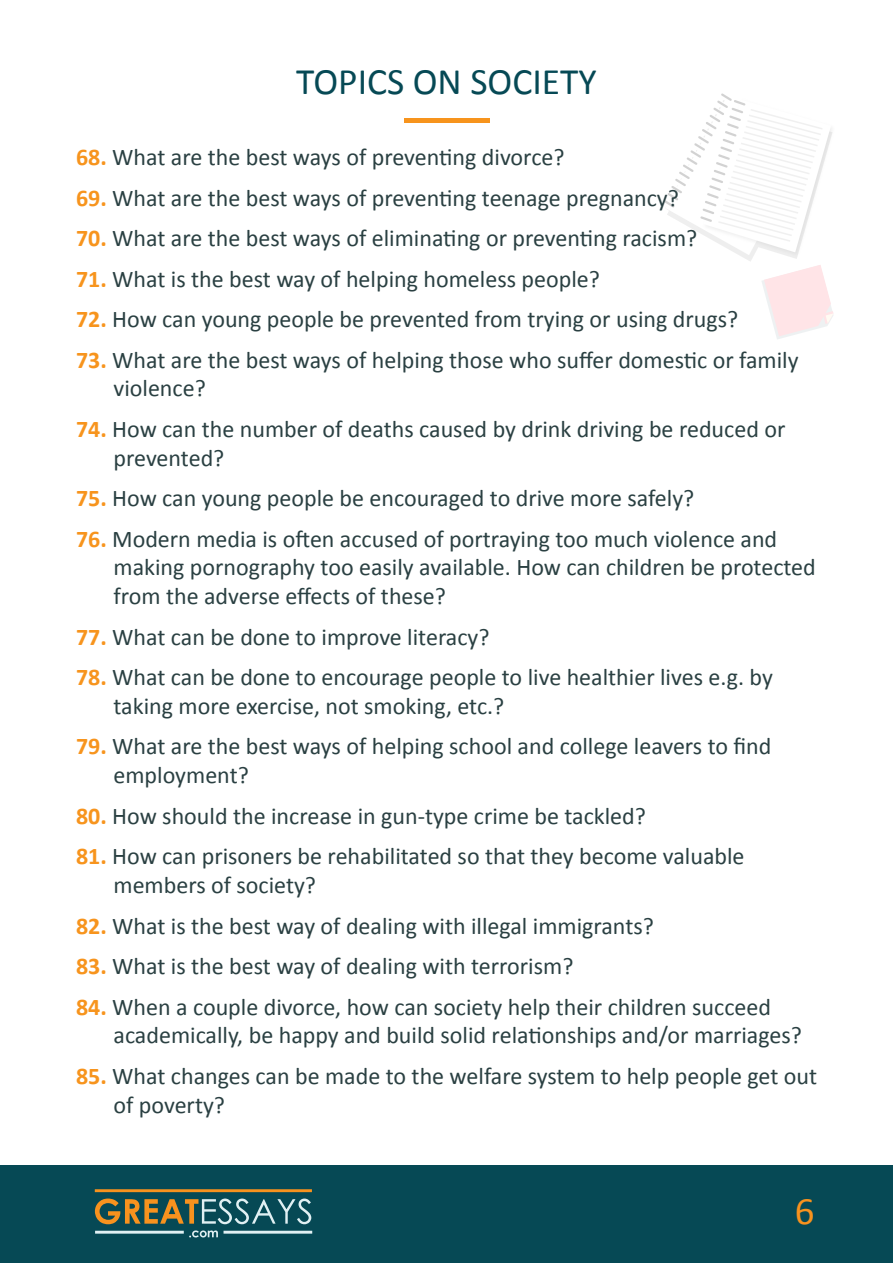
<style>
.page{position:relative;width:893px;height:1263px;background:#fff}
.page>*{position:absolute;margin:0;border:0;box-sizing:border-box;transform-origin:0 0}
.t1{font:39px "Calibri";color:#f7921e}
.t2{font:37.5px "Calibri";color:#064955}
.t3{font:24px/28.8px "Calibri";color:#2a4042}
.s1{font-weight:700;color:#f7941d}
</style>
<div class="page">
<div style="left:0;top:1165px;width:893px;height:98px;background:#064955"></div>
<svg style="left:95px;top:1198px;width:216px;height:26px"></svg>
<hr style="left:95px;top:1189px;width:217px;height:3px;background:#f7921e">
<hr style="left:95px;top:1231px;width:89px;height:2px;background:#e0f0f3">
<hr style="left:224px;top:1231px;width:88px;height:2px;background:#e0f0f3">
<svg style="left:189px;top:1230px;width:29px;height:7px"></svg>
<svg style="left:664px;top:93px;width:170px;height:246px"></svg>
<hr style="left:404px;top:119px;width:85px;height:4px;background:#f7941d">
<h2 class="t2" style="left:296px;top:58px;width:302px">TOPICS ON SOCIETY</h2>
<p class="t3" style="left:76px;top:143px;width:490px"><span class="s1">68.</span> What are the best ways of preventing divorce?</p>
<p class="t3" style="left:76px;top:183px;width:604px"><span class="s1">69.</span> What are the best ways of preventing teenage pregnancy?</p>
<p class="t3" style="left:76px;top:224px;width:623px"><span class="s1">70.</span> What are the best ways of eliminating or preventing racism?</p>
<p class="t3" style="left:76px;top:264px;width:525px"><span class="s1">71.</span> What is the best way of helping homeless people?</p>
<p class="t3" style="left:76px;top:305px;width:664px"><span class="s1">72.</span> How can young people be prevented from trying or using drugs?</p>
<p class="t3" style="left:114px;top:345px;width:687px;text-indent:-37px"><span class="s1">73.</span> What are the best ways of helping those who suffer domestic or family violence?</p>
<p class="t3" style="left:114px;top:414px;width:673px;text-indent:-37px"><span class="s1">74.</span> How can the number of deaths caused by drink driving be reduced or prevented?</p>
<p class="t3" style="left:76px;top:484px;width:620px"><span class="s1">75.</span> How can young people be encouraged to drive more safely?</p>
<p class="t3" style="left:114px;top:524px;width:704px;text-indent:-37px"><span class="s1">76.</span> Modern media is often accused of portraying too much violence and making pornography too easily available. How can children be protected from the adverse effects of these?</p>
<p class="t3" style="left:76px;top:622px;width:415px"><span class="s1">77.</span> What can be done to improve literacy?</p>
<p class="t3" style="left:114px;top:663px;width:661px;text-indent:-37px"><span class="s1">78.</span> What can be done to encourage people to live healthier lives e.g. by taking more exercise, not smoking, etc.?</p>
<p class="t3" style="left:114px;top:732px;width:659px;text-indent:-37px"><span class="s1">79.</span> What are the best ways of helping school and college leavers to find employment?</p>
<p class="t3" style="left:76px;top:801px;width:571px"><span class="s1">80.</span> How should the increase in gun-type crime be tackled?</p>
<p class="t3" style="left:114px;top:842px;width:632px;text-indent:-37px"><span class="s1">81.</span> How can prisoners be rehabilitated so that they become valuable members of society?</p>
<p class="t3" style="left:76px;top:911px;width:579px"><span class="s1">82.</span> What is the best way of dealing with illegal immigrants?</p>
<p class="t3" style="left:76px;top:952px;width:499px"><span class="s1">83.</span> What is the best way of dealing with terrorism?</p>
<p class="t3" style="left:114px;top:992px;width:690px;text-indent:-37px"><span class="s1">84.</span> When a couple divorce, how can society help their children succeed academically, be happy and build solid relationships and/or marriages?</p>
<p class="t3" style="left:114px;top:1061px;width:705px;text-indent:-37px"><span class="s1">85.</span> What changes can be made to the welfare system to help people get out of poverty?</p>
<h1 class="t1" style="left:795px;top:1186px;width:21px">6</h1>
</div>
